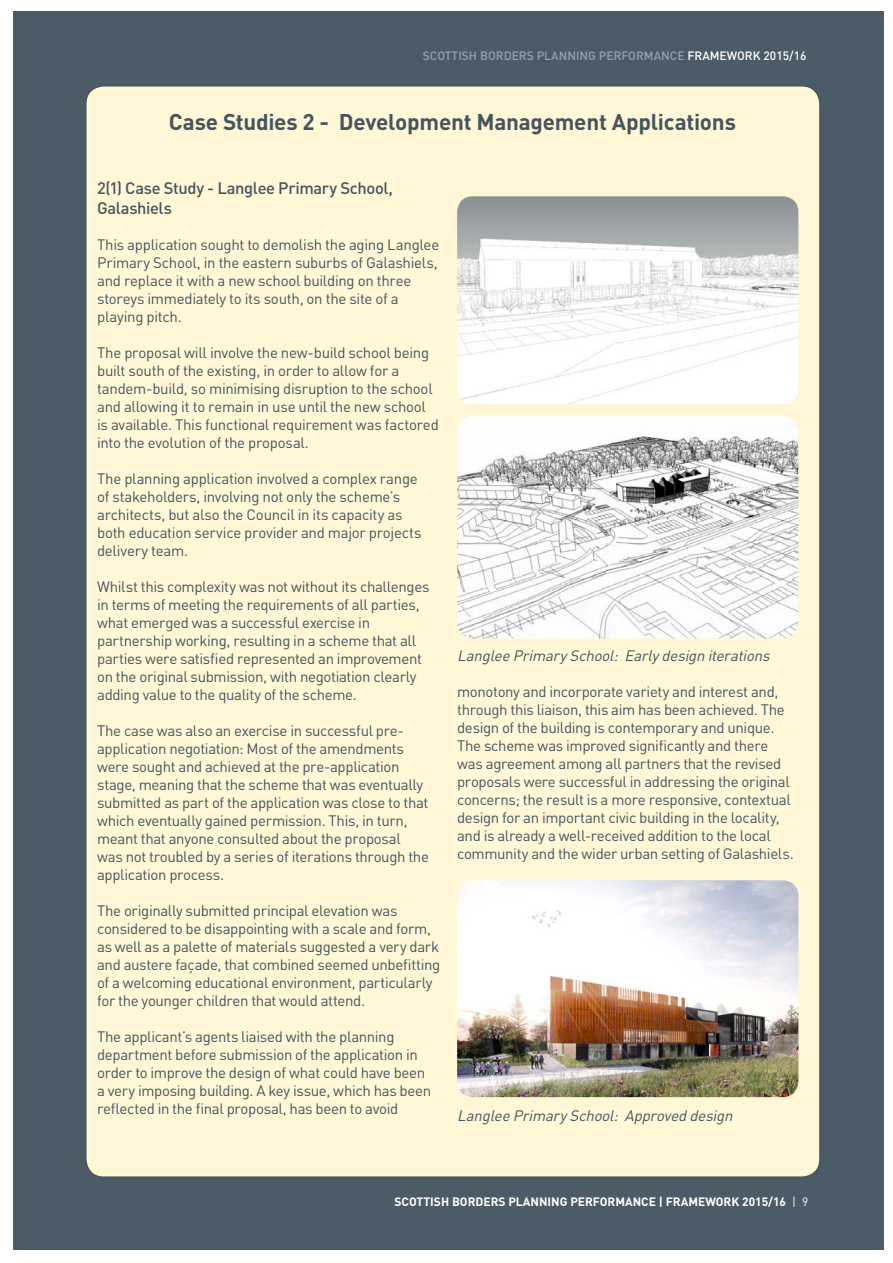
<style>
.page{position:relative;width:893px;height:1263px;background:#fff}
.page>*{position:absolute;margin:0;border:0;box-sizing:border-box;transform-origin:0 0}
.t1{font:700 22.5px "DIN";letter-spacing:-.01em;color:#45555f}
.t2{font:500 16.5px/19.8px "DIN";letter-spacing:-.02em;color:#45555f}
.t3{font:15px/18px "DIN";letter-spacing:-.025em;color:#45555f}
.t4{font:italic 15px "DIN";color:#45555f}
.t5{font:700 12px "DIN";color:#fff}
.t6{font:500 12px "DIN";color:#95a2ac}
.s1{color:#fff}
.s2{font-weight:400}
</style>
<div class="page">
<div style="left:13px;top:11px;width:870px;height:1239px;background:#4c5c66"></div>
<div style="left:86px;top:86px;width:734px;height:1091px;background:#fff7d5;border-radius:18px"></div>
<img style="left:457px;top:880px;width:341px;height:217px">
<img style="left:457px;top:416px;width:341px;height:223px">
<img style="left:457px;top:196px;width:341px;height:208px">
<p class="t6" style="left:423px;top:48px;width:385px">SCOTTISH BORDERS PLANNING PERFORMANCE <span class="s1">FRAMEWORK 2015/16</span></p>
<p class="t1" style="left:169px;top:107px;width:569px">Case Studies 2 - Development Management Applications</p>
<p class="t2" style="left:97px;top:178px;width:297px">2(1) Case Study - Langlee Primary School,<br>Galashiels</p>
<p class="t3" style="left:97px;top:235px;width:344px">This application sought to demolish the aging Langlee Primary School, in the eastern suburbs of Galashiels, and replace it with a new school building on three storeys immediately to its south, on the site of a playing pitch.</p>
<p class="t3" style="left:97px;top:343px;width:343px">The proposal will involve the new-build school being built south of the existing, in order to allow for a tandem-build, so minimising disruption to the school and allowing it to remain in use until the new school is available. This functional requirement was factored into the evolution of the proposal.</p>
<p class="t3" style="left:97px;top:469px;width:326px">The planning application involved a complex range of stakeholders, involving not only the scheme’s architects, but also the Council in its capacity as both education service provider and major projects delivery team.</p>
<p class="t3" style="left:97px;top:577px;width:334px">Whilst this complexity was not without its challenges in terms of meeting the requirements of all parties, what emerged was a successful exercise in partnership working, resulting in a scheme that all parties were satisfied represented an improvement on the original submission, with negotiation clearly adding value to the quality of the scheme.</p>
<p class="t3" style="left:97px;top:721px;width:333px">The case was also an exercise in successful pre&shy;application negotiation: Most of the amendments were sought and achieved at the pre-application stage, meaning that the scheme that was eventually submitted as part of the application was close to that which eventually gained permission. This, in turn, meant that anyone consulted about the proposal was not troubled by a series of iterations through the application process.</p>
<p class="t3" style="left:97px;top:901px;width:345px">The originally submitted principal elevation was considered to be disappointing with a scale and form, as well as a palette of materials suggested a very dark and austere façade, that combined seemed unbefitting of a welcoming educational environment, particularly for the younger children that would attend.</p>
<p class="t3" style="left:97px;top:1027px;width:336px">The applicant’s agents liaised with the planning department before submission of the application in order to improve the design of what could have been a very imposing building. A key issue, which has been reflected in the final proposal, has been to avoid</p>
<p class="t4" style="left:457px;top:646px;width:318px">LangleePrimarySchool: Earlydesign iterations</p>
<p class="t3" style="left:457px;top:682px;width:338px">monotony and incorporate variety and interest and, through this liaison, this aim has been achieved. The design of the building is contemporary and unique.<br>The scheme was improved significantly and there was agreement among all partners that the revised proposals were successful in addressing the original concerns; the result is a more responsive, contextual design for an important civic building in the locality, and is already a well-received addition to the local community and the wider urban setting of Galashiels.</p>
<p class="t4" style="left:457px;top:1106px;width:281px">LangleePrimarySchool: Approved design</p>
<p class="t5" style="left:395px;top:1194px;width:415px">SCOTTISH BORDERS PLANNING PERFORMANCE | FRAMEWORK 2015/16 <span class="s2">| 9</span></p>
</div>
